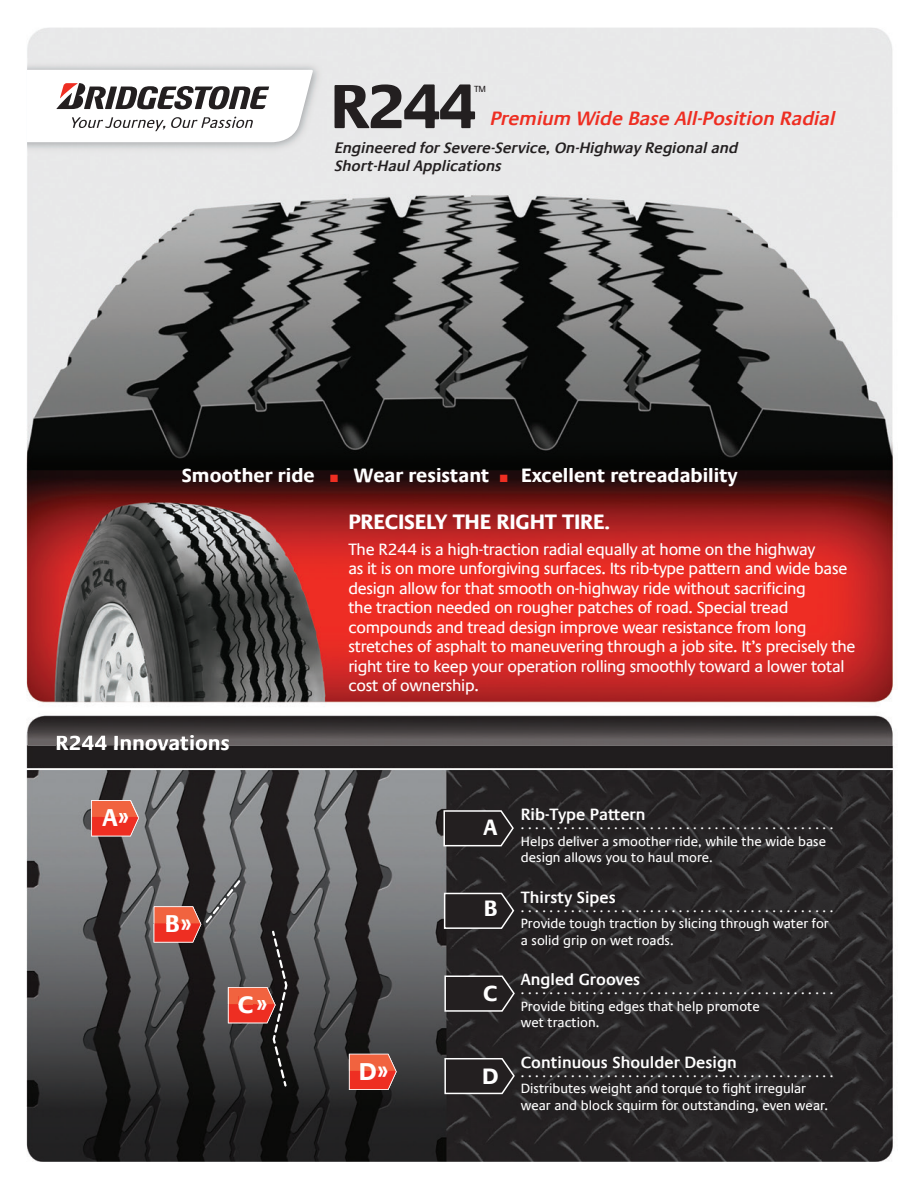
<style>
.page{position:relative;width:919px;height:1189px;background:#fff}
.page>*{position:absolute;margin:0;border:0;box-sizing:border-box;transform-origin:0 0}
.t1{font:700 63.3px "Praxis Com";color:#231f20}
.t2{font:700 24.45px "Praxis Com";color:#fff}
.t3{font:700 22.5px "Praxis Com";color:#fff}
.t4{font:700 21px "Praxis Com";letter-spacing:-.01em;color:#fff}
.t5{font:700 19.5px "Praxis Com";color:#fff}
.t6{font:italic 600 19.5px "Praxis Com";color:#ee2e22}
.t7{font:16.5px/19.5px "Praxis Com";letter-spacing:-.02em;color:#fff}
.t8{font:600 16.5px "Praxis Com";color:#fff}
.t9{font:italic 600 15.3px/18px "Praxis Com";color:#231f20}
.t10{font:13.5px/16.5px "Praxis Com";color:#fff}
.t11{font:9px "Praxis Com";color:#231f20}
.s1{color:#ee2e22}
</style>
<div class="page">
<img style="left:26px;top:28px;width:868px;height:1133px">
<svg style="left:443px;top:1057px;width:72px;height:37px;background:#3a3737"></svg>
<svg style="left:442px;top:809px;width:73px;height:38px;background:#3a3637"></svg>
<svg style="left:443px;top:974px;width:72px;height:38px;background:#3b3839"></svg>
<svg style="left:443px;top:892px;width:72px;height:37px;background:#3b3839"></svg>
<svg style="left:91px;top:800px;width:48px;height:36px;background:#e85946"></svg>
<img style="left:28px;top:712px;width:866px;height:33px">
<img style="left:57px;top:735px;width:172px;height:10px">
<hr style="left:14px;top:768px;width:888px;height:1px;background:#fff">
<svg style="left:349px;top:1053px;width:47px;height:36px;background:#e0503c"></svg>
<img style="left:28px;top:58px;width:298px;height:97px">
<svg style="left:28px;top:70px;width:285px;height:72px"></svg>
<svg style="left:153px;top:878px;width:135px;height:210px;background:#574544"></svg>
<h1 class="t1" style="left:330px;top:69px;width:149px">R244</h1>
<p class="t11" style="left:474px;top:83px;width:13px">TM</p>
<h3 class="t6" style="left:490px;top:107px;width:346px">Premium Wide Base All-Position Radial</h3>
<p class="t9" style="left:335px;top:139px;width:405px">Engineered for Severe-Service, On-Highway Regional and<br>Short-Haul Applications</p>
<h3 class="t5" style="left:182px;top:463px;width:557px">Smoother ride <span class="s1">■</span> Wear resistant <span class="s1">■</span> Excellent retreadability</h3>
<h3 class="t4" style="left:55px;top:730px;width:176px">R244 Innovations</h3>
<h2 class="t2" style="left:102px;top:802px;width:29px">A»</h2>
<h2 class="t2" style="left:165px;top:908px;width:29px">B»</h2>
<h2 class="t2" style="left:238px;top:989px;width:32px">C»</h2>
<h3 class="t4" style="left:348px;top:509px;width:263px">PRECISELY THE RIGHT TIRE.</h3>
<p class="t7" style="left:348px;top:539px;width:508px">The R244 is a high-traction radial equally at home on the highway<br>as it is on more unforgiving surfaces. Its rib-type pattern and wide base design allow for that smooth on-highway ride without sacrificing<br>the traction needed on rougher patches of road. Special tread compounds and tread design improve wear resistance from long stretches of asphalt to maneuvering through a job site. It’s precisely the right tire to keep your operation rolling smoothly toward a lower total cost of ownership.</p>
<h2 class="t2" style="left:359px;top:1055px;width:32px">D»</h2>
<h3 class="t3" style="left:483px;top:813px;width:15px">A</h3>
<h3 class="t3" style="left:484px;top:895px;width:15px">B</h3>
<h3 class="t3" style="left:483px;top:980px;width:16px">C</h3>
<h3 class="t3" style="left:482px;top:1062px;width:18px">D</h3>
<p class="t8" style="left:521px;top:804px;width:126px">Rib-Type Pattern</p>
<p class="t10" style="left:521px;top:816px;width:314px">. . . . . . . . . . . . . . . . . . . . . . . . . . . . . . . . . . . . . . . . . . . .<br>Helps deliver a smoother ride, while the wide base design allows you to haul more.</p>
<p class="t8" style="left:521px;top:887px;width:96px">Thirsty Sipes</p>
<p class="t10" style="left:521px;top:898px;width:314px">. . . . . . . . . . . . . . . . . . . . . . . . . . . . . . . . . . . . . . . . . . . .<br>Provide tough traction by slicing through water for a solid grip on wet roads.</p>
<p class="t8" style="left:521px;top:969px;width:121px">Angled Grooves</p>
<p class="t10" style="left:521px;top:981px;width:314px">. . . . . . . . . . . . . . . . . . . . . . . . . . . . . . . . . . . . . . . . . . . .<br>Provide biting edges that help promote<br>wet traction.</p>
<p class="t8" style="left:521px;top:1052px;width:217px">Continuous Shoulder Design</p>
<p class="t10" style="left:521px;top:1063px;width:314px">. . . . . . . . . . . . . . . . . . . . . . . . . . . . . . . . . . . . . . . . . . . .<br>Distributes weight and torque to fight irregular wear and block squirm for outstanding, even wear.</p>
</div>
